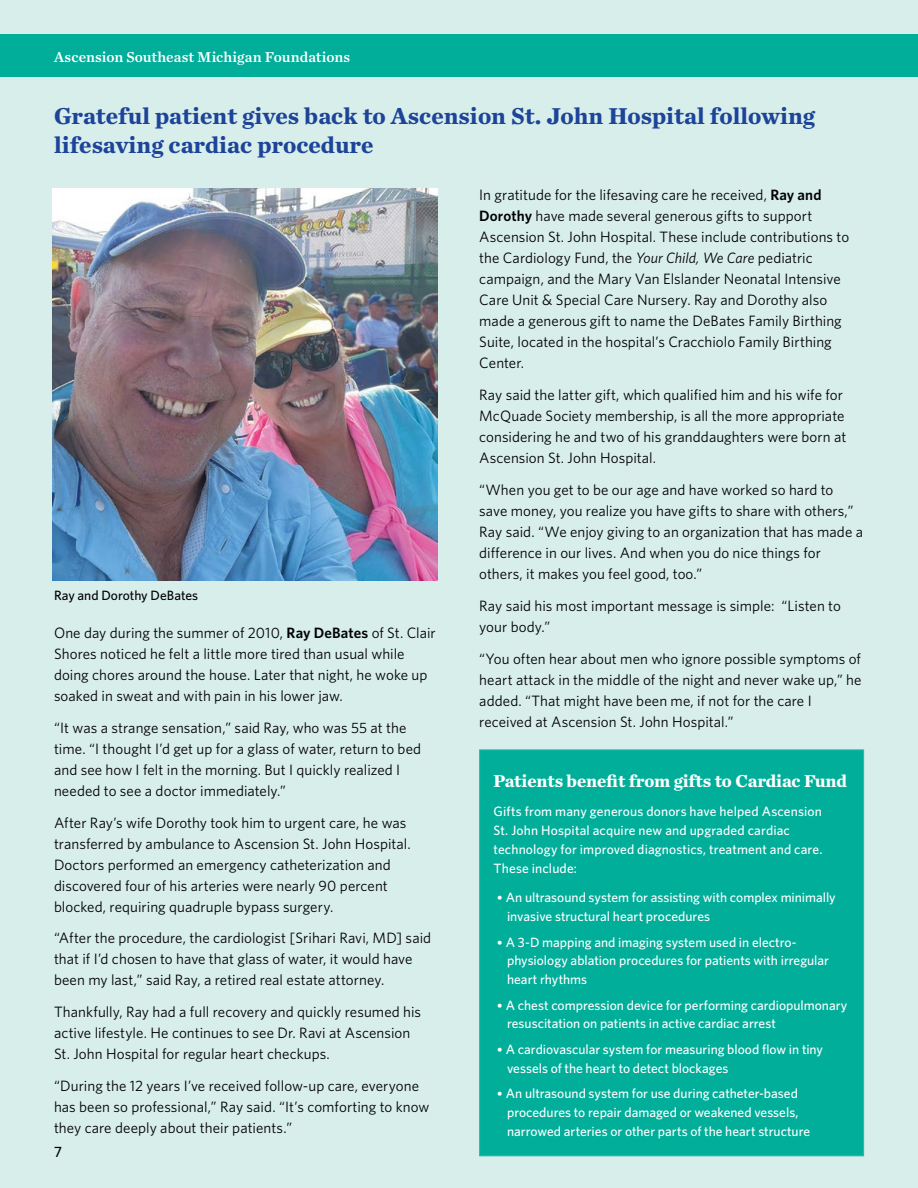
<style>
.page{position:relative;width:918px;height:1188px;background:#d8eeea}
.page>*{position:absolute;margin:0;border:0;box-sizing:border-box;transform-origin:0 0}
.t1{font:700 24px/28.8px "Chronicle Text G1";color:#1d4499}
.t2{font:700 18px "Chronicle Text G1";letter-spacing:-.01em;color:#fff}
.t3{font:15px/21px "Whitney";letter-spacing:.005em;color:#000}
.t4{font:15px "Chronicle Text G1 Semi";color:#fff}
.t5{font:500 15px "Whitney";color:#000}
.t6{font:500 13.5px/18.8px "Whitney";color:#fff}
.t7{font:500 13.5px "Whitney";color:#000}
.s1{font-weight:600}
.s2{font-style:italic}
.s3{font-family:"Chronicle Text G1";font-weight:700}
</style>
<div class="page">
<div style="left:0;top:35px;width:918px;height:42px;background:#00ae9a"></div>
<img style="left:53px;top:188px;width:384px;height:392px">
<div style="left:479px;top:750px;width:385px;height:406px;background:#00ae9a;border:1px solid #25baaa"></div>
<p class="t4" style="left:54px;top:45px;width:298px">Ascension Southeast Michigan Foundations</p>
<h1 class="t1" style="left:54px;top:101px;width:763px">Grateful patient gives back to Ascension St. John Hospital following lifesaving cardiac procedure</h1>
<p class="t7" style="left:54px;top:587px;width:146px">Ray and Dorothy DeBates</p>
<p class="t3" style="left:54px;top:622px;width:383px">One day during the summer of 2010, <span class="s1">Ray DeBates</span> of St. Clair Shores noticed he felt a little more tired than usual while doing chores around the house. Later that night, he woke up soaked in sweat and with pain in his lower jaw.</p>
<p class="t3" style="left:54px;top:717px;width:369px">“It was a strange sensation,” said Ray, who was 55 at the time. “I thought I’d get up for a glass of water, return to bed and see how I felt in the morning. But I quickly realized I needed to see a doctor immediately.”</p>
<p class="t3" style="left:54px;top:811px;width:358px">After Ray’s wife Dorothy took him to urgent care, he was transferred by ambulance to Ascension St. John Hospital.<br>Doctors performed an emergency catheterization and discovered four of his arteries were nearly 90 percent blocked, requiring quadruple bypass surgery.</p>
<p class="t3" style="left:54px;top:927px;width:379px">“After the procedure, the cardiologist [Srihari Ravi, MD] said that if I’d chosen to have that glass of water, it would have been my last,” said Ray, a retired real estate attorney.</p>
<p class="t3" style="left:54px;top:1001px;width:369px">Thankfully, Ray had a full recovery and quickly resumed his active lifestyle. He continues to see Dr. Ravi at Ascension<br>St. John Hospital for regular heart checkups.</p>
<p class="t3" style="left:54px;top:1075px;width:377px">“During the 12 years I’ve received follow-up care, everyone has been so professional,” Ray said. “It’s comforting to know they care deeply about their patients.”</p>
<p class="t5" style="left:54px;top:1142px;width:9px">7</p>
<p class="t3" style="left:479px;top:184px;width:371px">In gratitude for the lifesaving care he received, <span class="s1">Ray and Dorothy</span> have made several generous gifts to support Ascension St. John Hospital. These include contributions to the Cardiology Fund, the <span class="s2">Your Child, We Care</span> pediatric campaign, and the Mary Van Elslander Neonatal Intensive Care Unit &amp; Special Care Nursery. Ray and Dorothy also made a generous gift to name the DeBates Family Birthing Suite, located in the hospital’s Cracchiolo Family Birthing Center.</p>
<p class="t3" style="left:479px;top:384px;width:369px">Ray said the latter gift, which qualified him and his wife for McQuade Society membership, is all the more appropriate considering he and two of his granddaughters were born at Ascension St. John Hospital.</p>
<p class="t3" style="left:479px;top:479px;width:385px">“When you get to be our age and have worked so hard to save money, you realize you have gifts to share with others,” Ray said. “We enjoy giving to an organization that has made a difference in our lives. And when you do nice things for others, it makes you feel good, too.”</p>
<p class="t3" style="left:479px;top:595px;width:363px">Ray said his most important message is simple: “Listen to your body.”</p>
<p class="t3" style="left:479px;top:647px;width:384px">“You often hear about men who ignore possible symptoms of heart attack in the middle of the night and never wake up,” he added. “That might have been me, if not for the care I received at Ascension St. John Hospital.”</p>
<p class="t2" style="left:494px;top:766px;width:355px">Patients benefit from gifts to Cardiac Fund</p>
<p class="t6" style="left:494px;top:802px;width:331px">Gifts from many generous donors have helped Ascension St. John Hospital acquire new and upgraded cardiac technology for improved diagnostics, treatment and care.<br>These include:</p>
<p class="t6" style="left:507px;top:888px;width:330px;text-indent:-11px"><span class="s3">•</span> An ultrasound system for assisting with complex minimally invasive structural heart procedures</p>
<p class="t6" style="left:507px;top:932px;width:324px;text-indent:-11px"><span class="s3">•</span> A 3-D mapping and imaging system used in electro&shy;physiology ablation procedures for patients with irregular heart rhythms</p>
<p class="t6" style="left:507px;top:995px;width:342px;text-indent:-11px"><span class="s3">•</span> A chest compression device for performing cardiopulmonary resuscitation on patients in active cardiac arrest</p>
<p class="t6" style="left:507px;top:1039px;width:318px;text-indent:-11px"><span class="s3">•</span> A cardiovascular system for measuring blood flow in tiny vessels of the heart to detect blockages</p>
<p class="t6" style="left:507px;top:1084px;width:305px;text-indent:-11px"><span class="s3">•</span> An ultrasound system for use during catheter-based procedures to repair damaged or weakened vessels, narrowed arteries or other parts of the heart structure</p>
</div>
